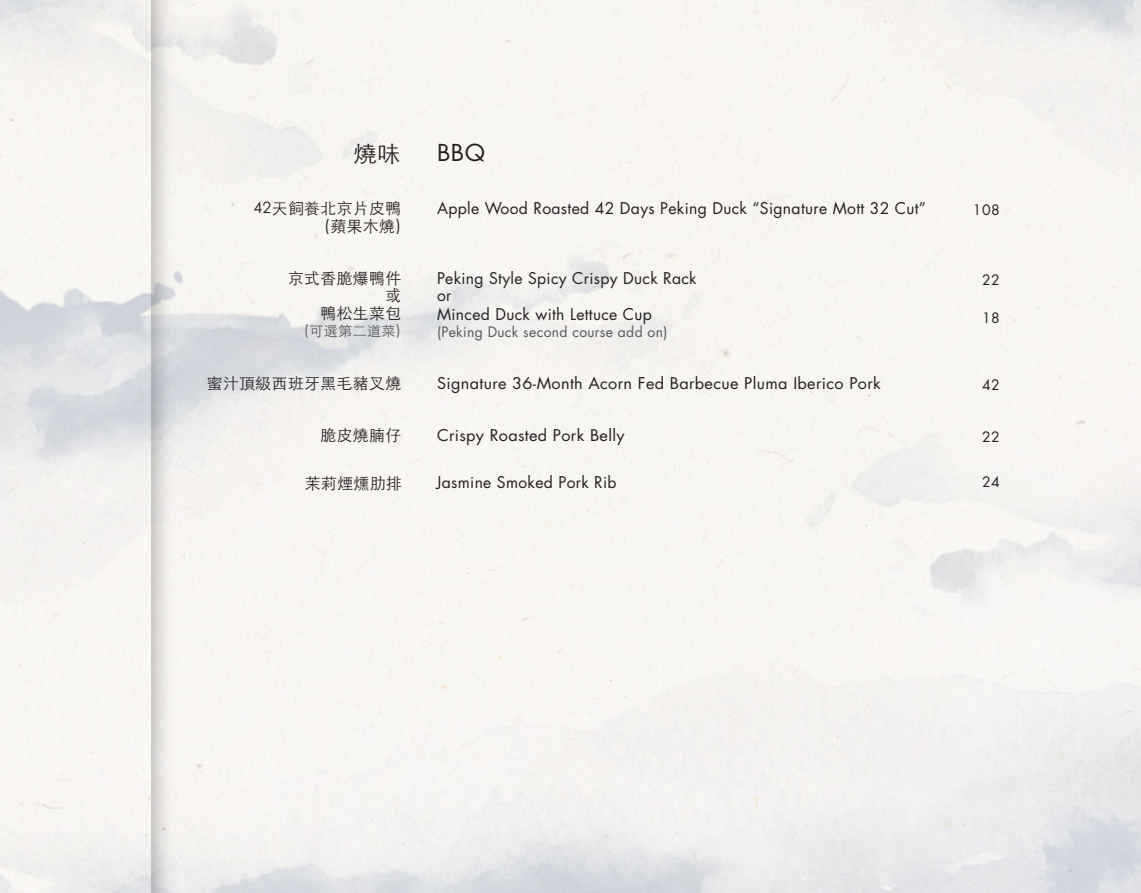
<style>
.page{position:relative;width:1141px;height:893px;background:#fff}
.page>*{position:absolute;margin:0;border:0;box-sizing:border-box;transform-origin:0 0}
.TITLE___ENGLISH{font:22.75px "Futura";color:#231f20}
.TITLE___CHINESE{font:300 22.75px "ST Heiti SC";color:#231f20}
.English_Item{font:15.75px/18.2px "Futura";letter-spacing:.02em;color:#231f20}
.Chinese_Item{font:300 15.75px/17.5px "ST Heiti SC";letter-spacing:.03em;color:#231f20;text-align:right}
.English_Item-2{font:14px "Futura";letter-spacing:.02em;color:#57585a}
.Price_Column{font:14px "Futura";letter-spacing:.04em;color:#231f20}
.Chinese_Item-2{font:300 14px "ST Heiti SC";letter-spacing:.03em;color:#57585a}
</style>
<div class="page">
<div style="left:150px;top:0;width:991px;height:893px;background:#231f20;opacity:.75"></div>
<p class="TITLE___CHINESE" style="left:354px;top:134px;width:49px">燒味</p>
<p class="TITLE___ENGLISH" style="left:437px;top:139px;width:49px">BBQ</p>
<p class="Chinese_Item" style="left:253px;top:198px;width:149px">42天飼養北京片皮鴨(蘋果木燒)</p>
<p class="English_Item" style="left:437px;top:199px;width:491px">Apple Wood Roasted 42 Days Peking Duck “Signature Mott 32 Cut”</p>
<p class="Price_Column" style="left:973px;top:201px;width:28px">108</p>
<p class="Chinese_Item" style="left:288px;top:268px;width:115px">京式香脆爆鴨件或<br>鴨松生菜包</p>
<p class="Chinese_Item-2" style="left:304px;top:319px;width:99px">(可選第二道菜)</p>
<p class="English_Item" style="left:437px;top:269px;width:261px">Peking Style Spicy Crispy Duck Rack or<br>Minced Duck with Lettuce Cup</p>
<p class="English_Item-2" style="left:437px;top:323px;width:232px">(Peking Duck second course add on)</p>
<p class="Price_Column" style="left:982px;top:271px;width:19px">22</p>
<p class="Price_Column" style="left:982px;top:308px;width:19px">18</p>
<p class="Chinese_Item" style="left:207px;top:373px;width:196px">蜜汁頂級西班牙黑毛豬叉燒</p>
<p class="English_Item" style="left:437px;top:374px;width:445px">Signature 36-Month Acorn Fed Barbecue Pluma Iberico Pork</p>
<p class="Price_Column" style="left:982px;top:376px;width:19px">42</p>
<p class="Chinese_Item" style="left:321px;top:425px;width:82px">脆皮燒腩仔</p>
<p class="English_Item" style="left:437px;top:426px;width:189px">Crispy Roasted Pork Belly</p>
<p class="Price_Column" style="left:982px;top:428px;width:19px">22</p>
<p class="Chinese_Item" style="left:305px;top:472px;width:98px">茉莉煙燻肋排</p>
<p class="English_Item" style="left:437px;top:473px;width:182px">Jasmine Smoked Pork Rib</p>
<p class="Price_Column" style="left:982px;top:473px;width:19px">24</p>
</div>
